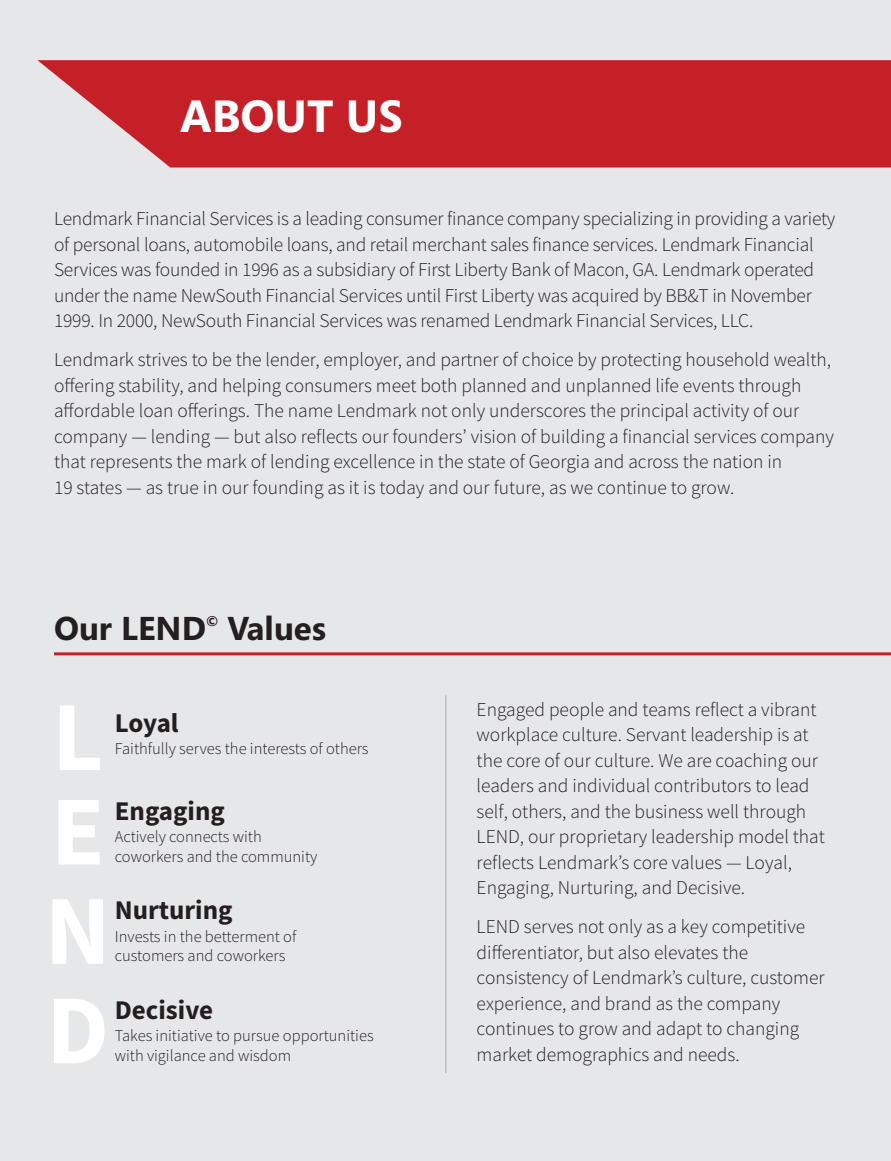
<style>
.page{position:relative;width:891px;height:1161px;background:#e6e7e9}
.page>*{position:absolute;margin:0;border:0;box-sizing:border-box;transform-origin:0 0}
.Body_OPT_A{font:700 99px "Source Sans Pro";color:#fff}
.Body{font:700 45px "Segoe";color:#fff}
.Body-2{font:700 33px "Segoe";color:#231f20}
.Body_OPT_A-2{font:700 27px "Source Sans Pro";color:#231f20}
.Body_OPT_A-3{font:300 19.5px/25.5px "Source Sans Pro";color:#231f20}
.Body_OPT_A-4{font:300 16.5px/19.5px "Source Sans Pro";color:#231f20}
.Body-3{font:700 13.95px "Segoe";color:#231f20}
</style>
<div class="page">
<hr style="left:54px;top:652px;width:837px;height:3px;background:#c52028">
<svg style="left:37px;top:60px;width:854px;height:108px;fill:#c52028"></svg>
<hr style="left:446px;top:695px;width:1px;height:378px;background:#a4a9ad">
<p class="Body" style="left:180px;top:84px;width:224px">ABOUT US</p>
<p class="Body_OPT_A-3" style="left:54px;top:206px;width:783px">Lendmark Financial Services is a leading consumer finance company specializing in providing a variety of personal loans, automobile loans, and retail merchant sales finance services. Lendmark Financial Services was founded in 1996 as a subsidiary of First Liberty Bank of Macon, GA. Lendmark operated under the name NewSouth Financial Services until First Liberty was acquired by BB&amp;T in November 1999. In 2000, NewSouth Financial Services was renamed Lendmark Financial Services, LLC.</p>
<p class="Body_OPT_A-3" style="left:54px;top:347px;width:782px">Lendmark strives to be the lender, employer, and partner of choice by protecting household wealth, offering stability, and helping consumers meet both planned and unplanned life events through affordable loan offerings. The name Lendmark not only underscores the principal activity of our company — lending — but also reflects our founders’ vision of building a financial services company that represents the mark of lending excellence in the state of Georgia and across the nation in<br>19 states — as true in our founding as it is today and our future, as we continue to grow.</p>
<p class="Body-2" style="left:54px;top:605px;width:154px">Our LEND</p>
<p class="Body-3" style="left:206px;top:611px;width:14px">©</p>
<p class="Body-2" style="left:227px;top:605px;width:100px">Values</p>
<p class="Body_OPT_A" style="left:52px;top:670px;width:53px">L</p>
<p class="Body_OPT_A-2" style="left:115px;top:705px;width:65px">Loyal</p>
<p class="Body_OPT_A-4" style="left:115px;top:739px;width:255px">Faithfully serves the interests of others</p>
<p class="Body_OPT_A" style="left:51px;top:765px;width:56px">E</p>
<p class="Body_OPT_A-2" style="left:115px;top:793px;width:112px">Engaging</p>
<p class="Body_OPT_A-4" style="left:115px;top:827px;width:204px">Actively connects with coworkers and the community</p>
<p class="Body_OPT_A" style="left:45px;top:864px;width:67px">N</p>
<p class="Body_OPT_A-2" style="left:115px;top:892px;width:119px">Nurturing</p>
<p class="Body_OPT_A-4" style="left:115px;top:927px;width:183px">Invests in the betterment of customers and coworkers</p>
<p class="Body_OPT_A" style="left:46px;top:963px;width:64px">D</p>
<p class="Body_OPT_A-2" style="left:115px;top:992px;width:100px">Decisive</p>
<p class="Body_OPT_A-4" style="left:115px;top:1026px;width:260px">Takes initiative to pursue opportunities with vigilance and wisdom</p>
<p class="Body_OPT_A-3" style="left:477px;top:697px;width:350px">Engaged people and teams reflect a vibrant workplace culture. Servant leadership is at the core of our culture. We are coaching our leaders and individual contributors to lead self, others, and the business well through LEND, our proprietary leadership model that reflects Lendmark’s core values — Loyal, Engaging, Nurturing, and Decisive.</p>
<p class="Body_OPT_A-3" style="left:477px;top:914px;width:350px">LEND serves not only as a key competitive differentiator, but also elevates the consistency of Lendmark’s culture, customer experience, and brand as the company continues to grow and adapt to changing market demographics and needs.</p>
</div>
